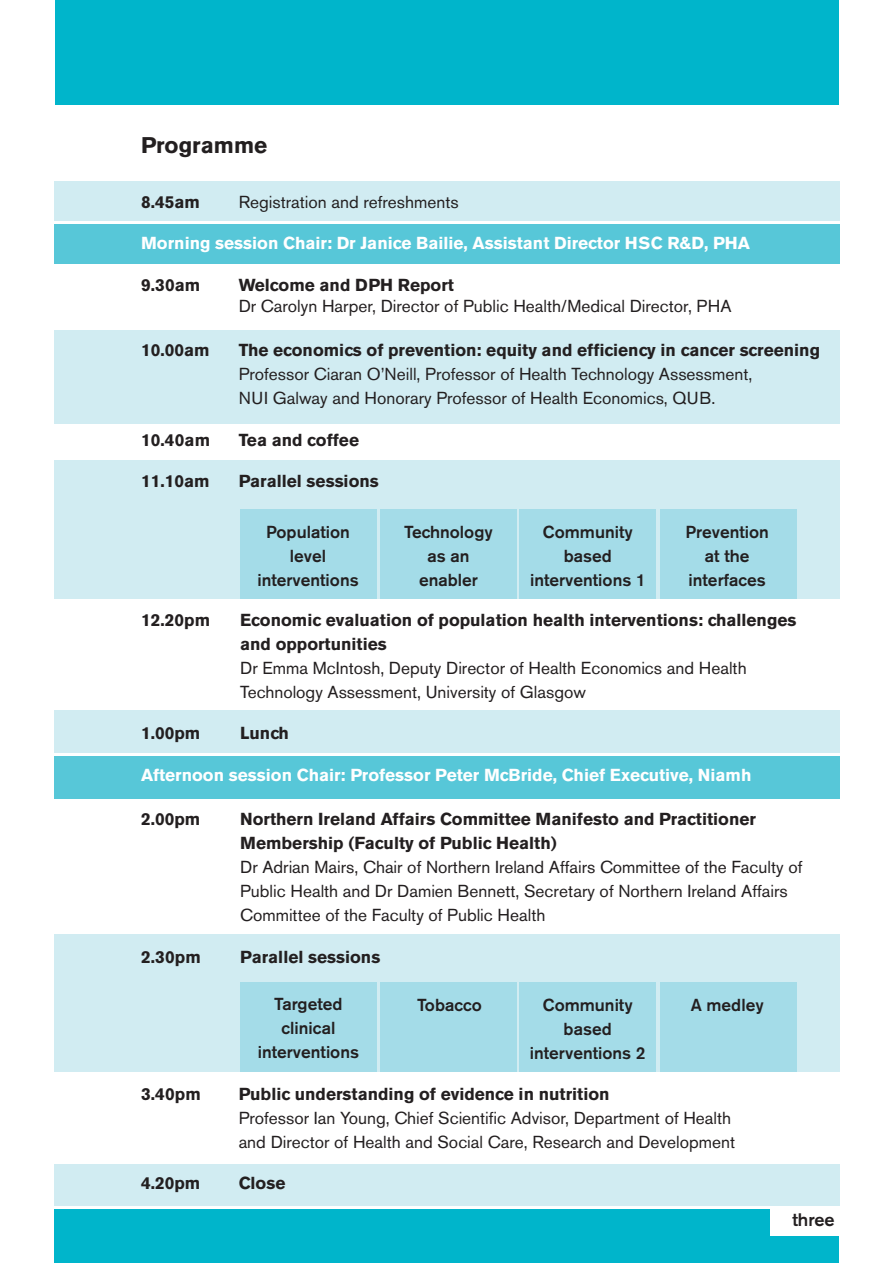
<style>
.page{position:relative;width:893px;height:1263px;background:#fff}
.page>*{position:absolute;margin:0;border:0;box-sizing:border-box;transform-origin:0 0}
.t1{font:700 22.5px "Akzidenz Grotesk BE";color:#231f20}
.t2{font:500 18px "Akzidenz Grotesk BE";color:#231f20}
.t3{font:17.25px/24px "Akzidenz Grotesk BE";color:#231f20}
.t4{font:700 17.25px/24px "Akzidenz Grotesk BE";color:#231f20}
.t5{font:500 17.25px/24px "Akzidenz Grotesk BE";color:#231f20;text-align:center}
.t6{font:700 17.25px "Akzidenz Grotesk BE";color:#fff}
</style>
<div class="page">
<div style="left:54px;top:935px;width:786px;height:137px;background:#d1ecf2"></div>
<div style="left:54px;top:182px;width:786px;height:39px;background:#d1ecf2"></div>
<div style="left:54px;top:224px;width:786px;height:40px;background:#57c7d8"></div>
<div style="left:54px;top:756px;width:786px;height:42px;background:#57c7d8"></div>
<div style="left:54px;top:330px;width:786px;height:94px;background:#d1ecf2"></div>
<div style="left:54px;top:460px;width:786px;height:139px;background:#d1ecf2"></div>
<div style="left:54px;top:711px;width:786px;height:42px;background:#d1ecf2"></div>
<div style="left:54px;top:1164px;width:786px;height:41px;background:#d1ecf2"></div>
<div style="left:55px;top:0;width:783px;height:104px;background:#00b5cb"></div>
<div style="left:54px;top:1209px;width:784px;height:54px;background:#00b5cb"></div>
<div style="left:770px;top:1207px;width:69px;height:28px;background:#fff"></div>
<div style="left:240px;top:510px;width:136px;height:89px;background:#a4dce8"></div>
<div style="left:381px;top:510px;width:136px;height:89px;background:#a4dce8"></div>
<div style="left:520px;top:510px;width:136px;height:89px;background:#a4dce8"></div>
<div style="left:660px;top:510px;width:136px;height:89px;background:#a4dce8"></div>
<div style="left:240px;top:982px;width:136px;height:89px;background:#a4dce8"></div>
<div style="left:381px;top:982px;width:136px;height:89px;background:#a4dce8"></div>
<div style="left:520px;top:982px;width:136px;height:89px;background:#a4dce8"></div>
<div style="left:660px;top:982px;width:136px;height:89px;background:#a4dce8"></div>
<h1 class="t1" style="left:141px;top:132px;width:128px">Programme</h1>
<p class="t4" style="left:141px;top:190px;width:60px">8.45am</p>
<p class="t3" style="left:239px;top:190px;width:221px">Registration and refreshments</p>
<p class="t6" style="left:141px;top:233px;width:610px">Morning session Chair: Dr Janice Bailie, Assistant Director HSC R&amp;D, PHA</p>
<p class="t4" style="left:141px;top:273px;width:61px">9.30am</p>
<p class="t4" style="left:239px;top:273px;width:217px">Welcome and DPH Report</p>
<p class="t3" style="left:239px;top:294px;width:494px">Dr Carolyn Harper, Director of Public Health/Medical Director, PHA</p>
<p class="t4" style="left:141px;top:338px;width:70px">10.00am</p>
<p class="t4" style="left:239px;top:338px;width:583px">The economics of prevention: equity and efficiency in cancer screening</p>
<p class="t3" style="left:239px;top:362px;width:515px">Professor Ciaran O’Neill, Professor of Health Technology Assessment,<br>NUI Galway and Honorary Professor of Health Economics, QUB.</p>
<p class="t4" style="left:141px;top:428px;width:70px">10.40am</p>
<p class="t4" style="left:239px;top:428px;width:122px">Tea and coffee</p>
<p class="t4" style="left:141px;top:469px;width:70px">11.10am</p>
<p class="t4" style="left:239px;top:469px;width:142px">Parallel sessions</p>
<p class="t5" style="left:257px;top:520px;width:103px">Population level interventions</p>
<p class="t5" style="left:404px;top:520px;width:90px">Technology as an enabler</p>
<p class="t5" style="left:530px;top:520px;width:117px">Community based interventions 1</p>
<p class="t5" style="left:685px;top:520px;width:85px">Prevention at the interfaces</p>
<p class="t4" style="left:141px;top:608px;width:70px">12.20pm</p>
<p class="t4" style="left:240px;top:608px;width:558px">Economic evaluation of population health interventions: challenges and opportunities</p>
<p class="t3" style="left:240px;top:656px;width:508px">Dr Emma McIntosh, Deputy Director of Health Economics and Health<br>Technology Assessment, University of Glasgow</p>
<p class="t4" style="left:141px;top:721px;width:61px">1.00pm</p>
<p class="t4" style="left:240px;top:721px;width:50px">Lunch</p>
<p class="t6" style="left:141px;top:765px;width:612px">Afternoon session Chair: Professor Peter McBride, Chief Executive, Niamh</p>
<p class="t4" style="left:141px;top:808px;width:61px">2.00pm</p>
<p class="t4" style="left:240px;top:808px;width:517px">Northern Ireland Affairs Committee Manifesto and Practitioner<br>Membership (Faculty of Public Health)</p>
<p class="t3" style="left:240px;top:855px;width:564px">Dr Adrian Mairs, Chair of Northern Ireland Affairs Committee of the Faculty of<br>Public Health and Dr Damien Bennett, Secretary of Northern Ireland Affairs<br>Committee of the Faculty of Public Health</p>
<p class="t4" style="left:141px;top:945px;width:61px">2.30pm</p>
<p class="t4" style="left:240px;top:945px;width:142px">Parallel sessions</p>
<p class="t5" style="left:258px;top:992px;width:103px">Targeted clinical interventions</p>
<p class="t5" style="left:417px;top:993px;width:66px">Tobacco</p>
<p class="t5" style="left:530px;top:992px;width:117px">Community based interventions 2</p>
<p class="t5" style="left:691px;top:993px;width:74px">A medley</p>
<p class="t4" style="left:141px;top:1082px;width:61px">3.40pm</p>
<p class="t4" style="left:239px;top:1082px;width:372px">Public understanding of evidence in nutrition</p>
<p class="t3" style="left:239px;top:1106px;width:498px">Professor Ian Young, Chief Scientific Advisor, Department of Health and Director of Health and Social Care, Research and Development</p>
<p class="t4" style="left:141px;top:1171px;width:61px">4.20pm</p>
<p class="t4" style="left:239px;top:1171px;width:48px">Close</p>
<p class="t2" style="left:792px;top:1209px;width:44px">three</p>
</div>
